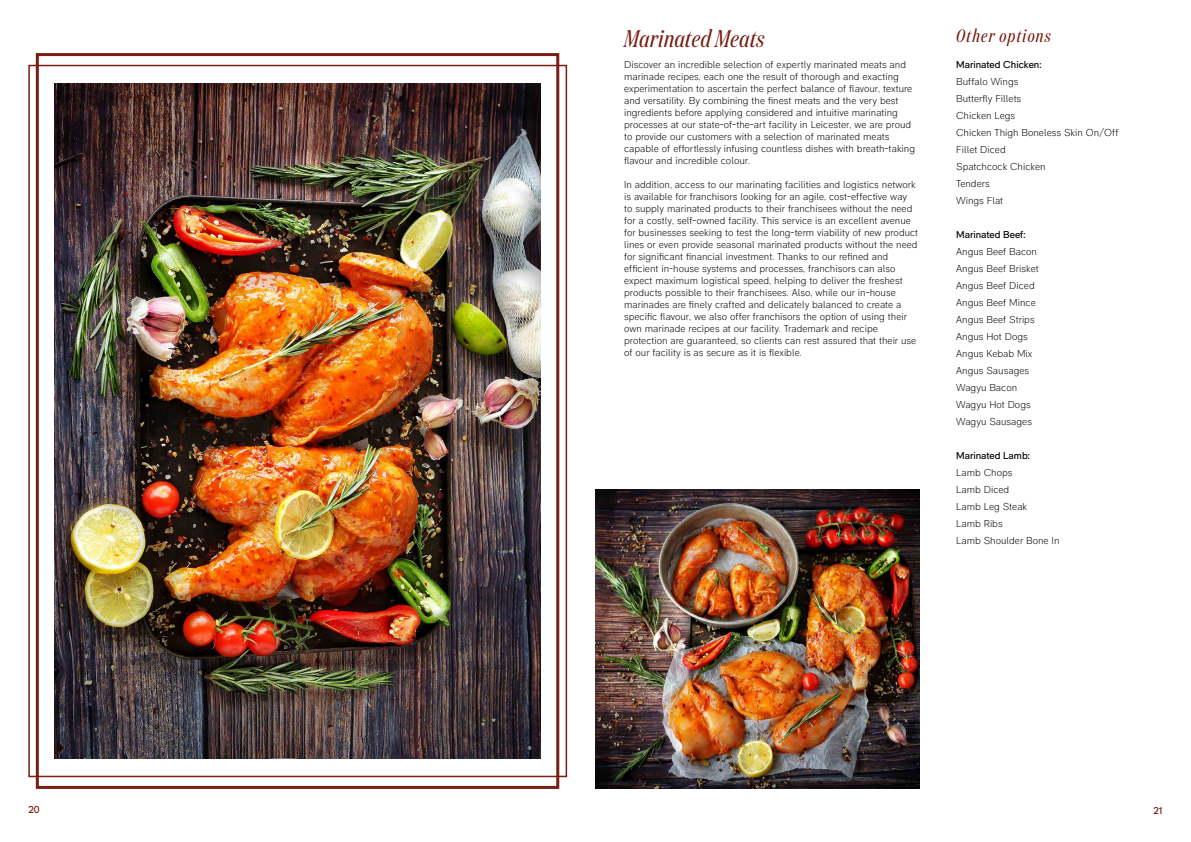
<style>
.page{position:relative;width:1191px;height:842px;background:#fff}
.page>*{position:absolute;margin:0;border:0;box-sizing:border-box;transform-origin:0 0}
.t1{font:italic 24px "Test Domaine Display Cd";letter-spacing:.025em;color:#781e11}
.t2{font:italic 18px "Test Domaine Display Cd";letter-spacing:.075em;color:#781e11}
.t3{font:300 10px/12px "RM Pro";color:#020203}
.t4{font:10px "RM Pro";color:#020203}
.t5{font:10px "RM Pro";color:#781e12}
</style>
<div class="page">
<img style="left:55px;top:84px;width:485px;height:674px">
<div style="left:36px;top:53px;width:523px;height:736px;border:3px solid #781e12"></div>
<img style="left:595px;top:489px;width:324px;height:300px">
<h1 class="t1" style="left:624px;top:25px;width:142px">Marinated Meats</h1>
<p class="t3" style="left:624px;top:59px;width:292px">Discover an incredible selection of expertly marinated meats and marinade recipes, each one the result of thorough and exacting experimentation to ascertain the perfect balance of flavour, texture and versatility. By combining the finest meats and the very best ingredients before applying considered and intuitive marinating processes at our state-of-the-art facility in Leicester, we are proud to provide our customers with a selection of marinated meats capable of effortlessly infusing countless dishes with breath-taking flavour and incredible colour.</p>
<p class="t3" style="left:624px;top:179px;width:295px">In addition, access to our marinating facilities and logistics network is available for franchisors looking for an agile, cost-effective way<br>to supply marinated products to their franchisees without the need for a costly, self-owned facility. This service is an excellent avenue for businesses seeking to test the long-term viability of new product lines or even provide seasonal marinated products without the need for significant financial investment. Thanks to our refined and efficient in-house systems and processes, franchisors can also expect maximum logistical speed, helping to deliver the freshest products possible to their franchisees. Also, while our in-house marinades are finely crafted and delicately balanced to create a specific flavour, we also offer franchisors the option of using their own marinade recipes at our facility. Trademark and recipe protection are guaranteed, so clients can rest assured that their use of our facility is as secure as it is flexible.</p>
<h2 class="t2" style="left:956px;top:26px;width:96px">Other options</h2>
<p class="t4" style="left:956px;top:58px;width:87px">Marinated Chicken:</p>
<p class="t3" style="left:956px;top:73px;width:164px;line-height:17px">Buffalo Wings<br>Butterfly Fillets<br>Chicken Legs<br>Chicken Thigh Boneless Skin On/Off<br>Fillet Diced<br>Spatchcock Chicken<br>Tenders<br>Wings Flat</p>
<p class="t4" style="left:956px;top:228px;width:71px">Marinated Beef:</p>
<p class="t3" style="left:956px;top:243px;width:84px;line-height:17px">Angus Beef Bacon<br>Angus Beef Brisket<br>Angus Beef Diced<br>Angus Beef Mince<br>Angus Beef Strips<br>Angus Hot Dogs<br>Angus Kebab Mix<br>Angus Sausages<br>Wagyu Bacon<br>Wagyu Hot Dogs<br>Wagyu Sausages</p>
<p class="t4" style="left:956px;top:449px;width:75px">Marinated Lamb:</p>
<p class="t3" style="left:956px;top:464px;width:105px;line-height:17px">Lamb Chops<br>Lamb Diced<br>Lamb Leg Steak<br>Lamb Ribs<br>Lamb Shoulder Bone In</p>
<p class="t5" style="left:28px;top:804px;width:13px">20</p>
<p class="t5" style="left:1153px;top:804px;width:11px">21</p>
</div>
